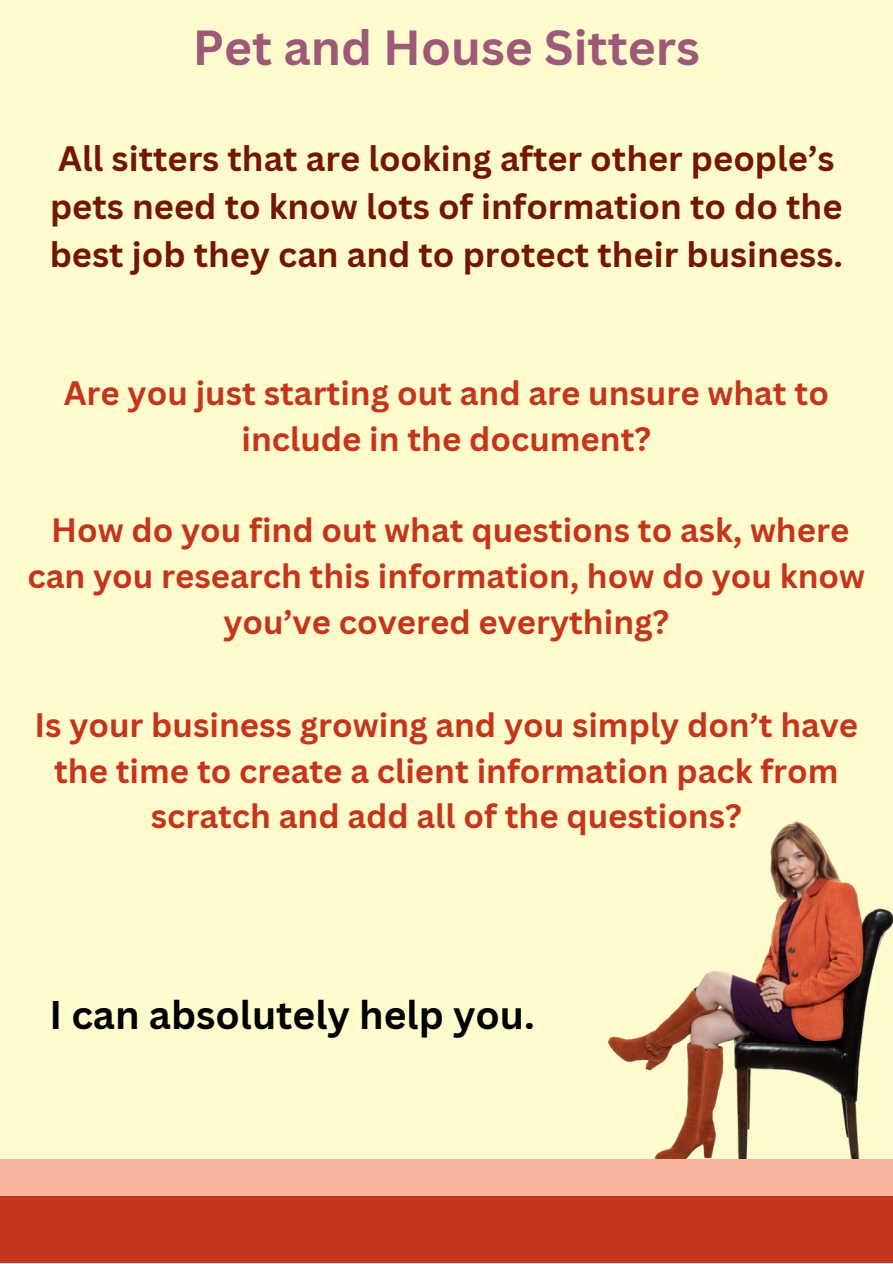
<style>
.page{position:relative;width:893px;height:1264px;background:#fff}
.page>*{position:absolute;margin:0;border:0;box-sizing:border-box;transform-origin:0 0}
.t1{font:700 48px "Canva Sans";color:#9d5977}
.t2{font:700 39px "Canva Sans";color:#000}
.t3{font:700 34.5px/48px "Canva Sans";color:#711704}
.t4{font:700 33px/45.8px "Canva Sans";color:#c5351c;text-align:center}
</style>
<div class="page">
<div style="left:0;top:0;width:892px;height:1262px;background:#fffbcc"></div>
<div style="left:0;top:1173px;width:892px;height:89px;background:#c5351c"></div>
<img style="left:577px;top:821px;width:315px;height:375px">
<div style="left:0;top:1159px;width:892px;height:36px;background:#f9b59c"></div>
<p class="t1" style="left:193px;top:13px;width:508px">Pet and House Sitters</p>
<p class="t3" style="left:50px;top:133px;width:794px">All sitters that are looking after other people’s pets need to know lots of information to do the best job they can and to protect their business.</p>
<p class="t4" style="left:64px;top:369px;width:766px">Are you just starting out and are unsure what to include in the document?</p>
<p class="t4" style="left:27px;top:506px;width:839px">How do you find out what questions to ask, where can you research this information, how do you know you’ve covered everything?</p>
<p class="t4" style="left:34px;top:701px;width:825px">Is your business growing and you simply don’t have the time to create a client information pack from scratch and add all of the questions?</p>
<p class="t2" style="left:49px;top:986px;width:487px">I can absolutely help you.</p>
</div>
